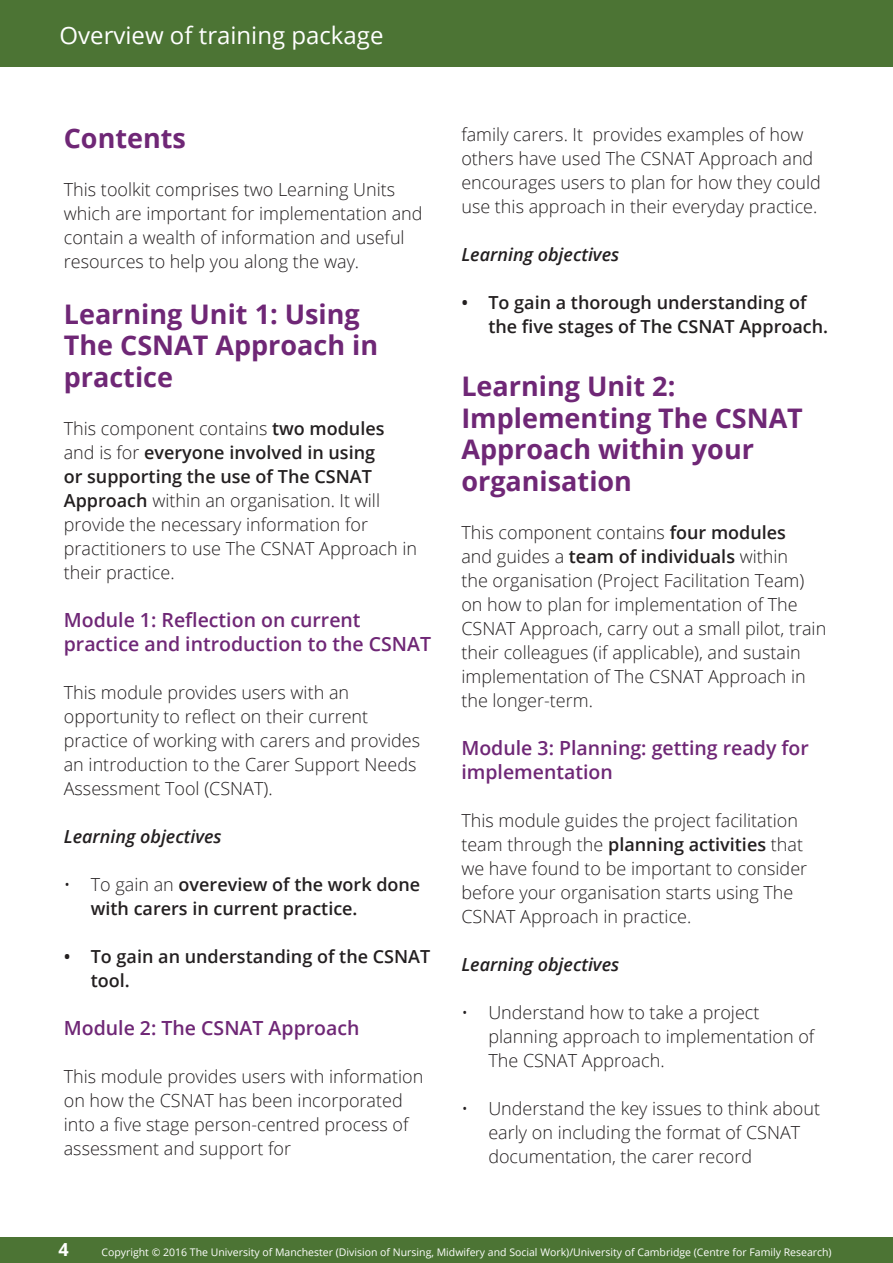
<style>
.page{position:relative;width:893px;height:1263px;background:#fff}
.page>*{position:absolute;margin:0;border:0;box-sizing:border-box;transform-origin:0 0}
.Body_text{font:700 27px/31.5px "Open Sans";color:#6f2776}
.t1{font:24px "Open Sans";color:#fff}
.Body_text-2{font:600 19.5px/24px "Open Sans";color:#6f2776}
.Body_text-3{font:300 18px/24px "Open Sans";color:#231f20}
.t2{font:600 18px/24px "Open Sans";color:#231f20}
.Body_text-4{font:italic 600 18px "Open Sans";color:#231f20}
.t3{font:700 18px "Open Sans";color:#fff}
.t4{font:10.5px "Open Sans";color:#fff}
.s1{font-weight:600}
.s2{font-weight:300}
</style>
<div class="page">
<div style="left:0;top:1237px;width:893px;height:26px;background:#4c7434"></div>
<div style="left:0;top:0;width:893px;height:67px;background:#4c7434"></div>
<h2 class="t1" style="left:60px;top:19px;width:325px">Overview of training package</h2>
<p class="Body_text" style="left:64px;top:122px;width:124px">Contents</p>
<p class="Body_text-3" style="left:64px;top:177px;width:360px">This toolkit comprises two Learning Units which are important for implementation and contain a wealth of information and useful resources to help you along the way.</p>
<p class="Body_text" style="left:64px;top:297px;width:316px">Learning Unit 1: Using<br>The CSNAT Approach in practice</p>
<p class="Body_text-3" style="left:64px;top:416px;width:355px">This component contains <span class="s1">two modules </span>and is for <span class="s1">everyone involved in using<br>or supporting the use of The CSNAT Approach</span> within an organisation. It will provide the necessary information for practitioners to use The CSNAT Approach in their practice.</p>
<p class="Body_text-2" style="left:64px;top:607px;width:369px">Module 1: Reflection on current practice and introduction to the CSNAT</p>
<p class="Body_text-3" style="left:64px;top:680px;width:358px">This module provides users with an opportunity to reflect on their current practice of working with carers and provides an introduction to the Carer Support Needs Assessment Tool (CSNAT).</p>
<p class="Body_text-4" style="left:64px;top:824px;width:159px">Learning objectives</p>
<p class="t2" style="left:91px;top:872px;width:331px;text-indent:-27px"><span class="s2">• To gain an</span> overeview of the work done with carers in current practice.</p>
<p class="t2" style="left:91px;top:944px;width:341px;text-indent:-27px">• To gain an understanding of the CSNAT tool.</p>
<p class="Body_text-2" style="left:64px;top:1015px;width:297px">Module 2: The CSNAT Approach</p>
<p class="Body_text-3" style="left:64px;top:1064px;width:361px">This module provides users with information on how the CSNAT has been incorporated into a five stage person-centred process of assessment and support for</p>
<p class="Body_text-3" style="left:461px;top:122px;width:361px">family carers. It provides examples of how others have used The CSNAT Approach and encourages users to plan for how they could use this approach in their everyday practice.</p>
<p class="Body_text-4" style="left:461px;top:242px;width:159px">Learning objectives</p>
<p class="t2" style="left:488px;top:290px;width:341px;text-indent:-27px">• To gain a thorough understanding of the five stages of The CSNAT Approach.</p>
<p class="Body_text" style="left:461px;top:370px;width:343px">Learning Unit 2:<br>Implementing The CSNAT<br>Approach within your organisation</p>
<p class="Body_text-3" style="left:461px;top:520px;width:366px">This component contains <span class="s1">four modules<br></span>and guides a <span class="s1">team of individuals</span> within<br>the organisation (Project Facilitation Team) on how to plan for implementation of The CSNAT Approach, carry out a small pilot, train their colleagues (if applicable), and sustain implementation of The CSNAT Approach in the longer-term.</p>
<p class="Body_text-2" style="left:461px;top:735px;width:349px">Module 3: Planning: getting ready for implementation</p>
<p class="Body_text-3" style="left:461px;top:808px;width:347px">This module guides the project facilitation team through the <span class="s1">planning activities</span> that we have found to be important to consider before your organisation starts using The CSNAT Approach in practice.</p>
<p class="Body_text-4" style="left:461px;top:952px;width:159px">Learning objectives</p>
<p class="Body_text-3" style="left:488px;top:1000px;width:327px;text-indent:-27px">• Understand how to take a project planning approach to implementation of<br>The CSNAT Approach.</p>
<p class="Body_text-3" style="left:488px;top:1096px;width:333px;text-indent:-27px">• Understand the key issues to think about early on including the format of CSNAT documentation, the carer record</p>
<p class="t3" style="left:58px;top:1237px;width:12px">4</p>
<p class="t4" style="left:101px;top:1245px;width:732px">Copyright © 2016 The University of Manchester (Division of Nursing, Midwifery and Social Work)/University of Cambridge (Centre for Family Research)</p>
</div>
